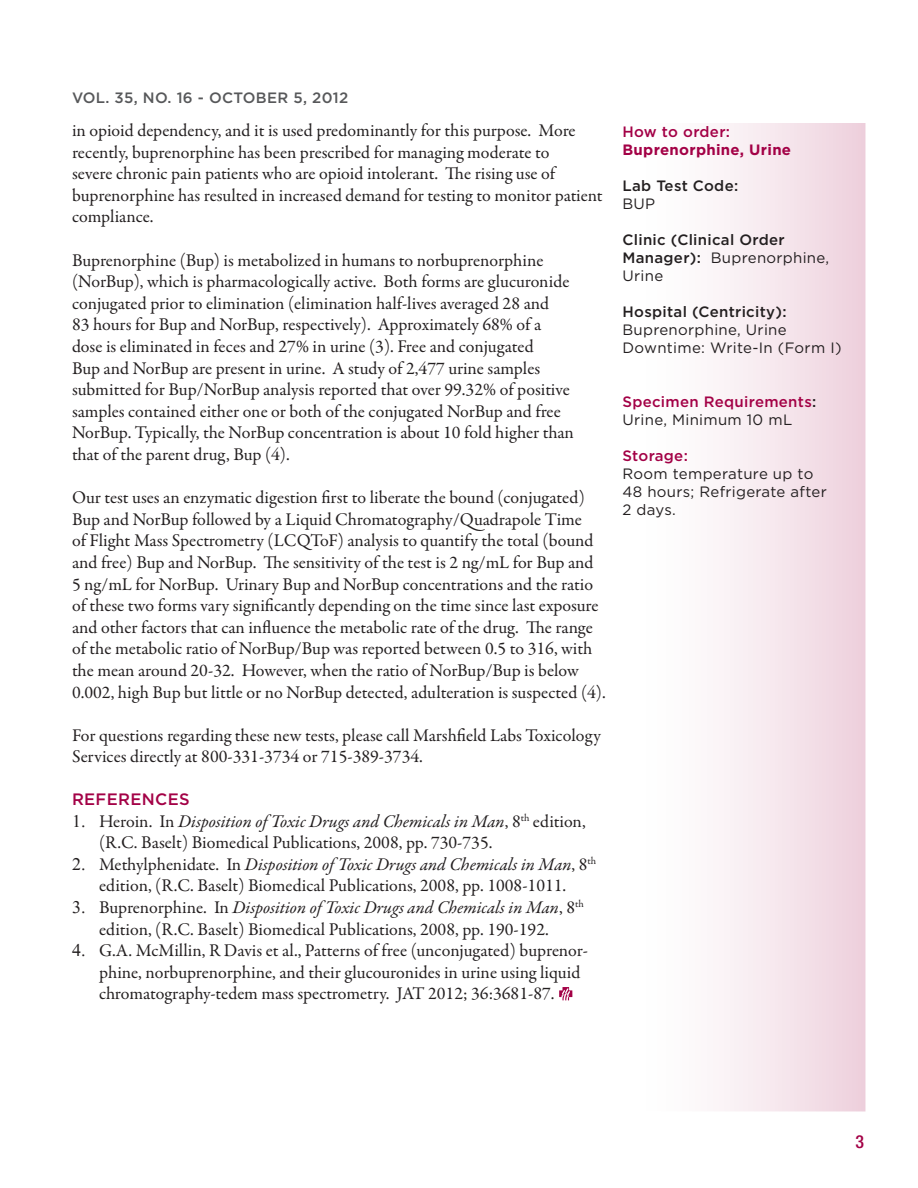
<style>
.page{position:relative;width:918px;height:1188px;background:#fff}
.page>*{position:absolute;margin:0;border:0;box-sizing:border-box;transform-origin:0 0}
.Default{font:18px/21.6px "Garamond Premr Pro";letter-spacing:-.005em;color:#231f20}
.List_Paragraph{font:18px/21.6px "Garamond Premr Pro";color:#231f20}
.t1{font:500 condensed 18px "Helvetica Neue LT";color:#a30146}
.Subtitle{font:500 16.5px "Gotham";letter-spacing:.02em;color:#a30146}
.t2{font:500 15px/18px "Gotham";letter-spacing:.02em;color:#231f20}
.t3{font:15px "Gotham";letter-spacing:.02em;color:#231f20}
.Subtitle-2{font:500 15px "Gotham";letter-spacing:.02em;color:#a30146}
.t4{font:500 15px "Gotham";letter-spacing:.02em;color:#57585a}
.t5{font:700 15px "Gotham";letter-spacing:.02em;color:#a30146}
.s1{font-style:italic}
.s2{font-weight:400}
.s3{color:#231f20}
</style>
<div class="page">
<svg style="left:559px;top:987px;width:13px;height:13px"></svg>
<div style="left:622px;top:123px;width:244px;height:989px;background:linear-gradient(to right,#fff,#efd3df)"></div>
<p class="t4" style="left:72px;top:88px;width:278px">VOL. 35, NO. 16 - OCTOBER 5, 2012</p>
<p class="Default" style="left:72px;top:120px;width:532px">in opioid dependency, and it is used predominantly for this purpose. More recently, buprenorphine has been prescribed for managing moderate to<br>severe chronic pain patients who are opioid intolerant. The rising use of buprenorphine has resulted in increased demand for testing to monitor patient compliance.</p>
<p class="Default" style="left:72px;top:250px;width:499px">Buprenorphine (Bup) is metabolized in humans to norbuprenorphine (NorBup), which is pharmacologically active. Both forms are glucuronide conjugated prior to elimination (elimination half-lives averaged 28 and</p>
<p class="Default" style="left:72px;top:314px;width:471px">83 hours for Bup and NorBup, respectively). Approximately 68% of a</p>
<p class="Default" style="left:72px;top:336px;width:463px">dose is eliminated in feces and 27% in urine (3). Free and conjugated</p>
<p class="Default" style="left:72px;top:358px;width:503px">Bup and NorBup are present in urine. A study of 2,477 urine samples submitted for Bup/NorBup analysis reported that over 99.32% of positive samples contained either one or both of the conjugated NorBup and free NorBup. Typically, the NorBup concentration is about 10 fold higher than</p>
<p class="Default" style="left:72px;top:444px;width:219px">that of the parent drug, Bup (4).</p>
<p class="Default" style="left:72px;top:487px;width:535px">Our test uses an enzymatic digestion first to liberate the bound (conjugated)<br>Bup and NorBup followed by a Liquid Chromatography/Quadrapole Time<br>of Flight Mass Spectrometry (LCQToF) analysis to quantify the total (bound and free) Bup and NorBup. The sensitivity of the test is 2 ng/mL for Bup and 5 ng/mL for NorBup. Urinary Bup and NorBup concentrations and the ratio of these two forms vary significantly depending on the time since last exposure and other factors that can influence the metabolic rate of the drug. The range of the metabolic ratio of NorBup/Bup was reported between 0.5 to 316, with the mean around 20-32. However, when the ratio of NorBup/Bup is below 0.002, high Bup but little or no NorBup detected, adulteration is suspected (4).</p>
<p class="Default" style="left:72px;top:725px;width:530px">For questions regarding these new tests, please call Marshfield Labs Toxicology<br>Services directly at 800-331-3734 or 715-389-3734.</p>
<p class="Subtitle" style="left:72px;top:789px;width:119px">REFERENCES</p>
<p class="List_Paragraph" style="left:99px;top:811px;width:488px">Heroin. In <span class="s1">Disposition of Toxic Drugs and Chemicals in Man</span>, 8<sup>th</sup> edition, (R.C. Baselt) Biomedical Publications, 2008, pp. 730-735.</p>
<p class="List_Paragraph" style="left:99px;top:854px;width:499px">Methylphenidate. In <span class="s1">Disposition of Toxic Drugs and Chemicals in Man</span>, 8<sup>th </sup>edition, (R.C. Baselt) Biomedical Publications, 2008, pp. 1008-1011.</p>
<p class="List_Paragraph" style="left:72px;top:897px;width:513px;text-align:center">✓ Buprenorphine. In <span class="s1">Disposition of Toxic Drugs and Chemicals in Man</span>, 8<sup>th </sup>edition, (R.C. Baselt) Biomedical Publications, 2008, pp. 190-192.</p>
<p class="List_Paragraph" style="left:99px;top:940px;width:491px;text-indent:-27px">✔ G.A. McMillin, R Davis et al., Patterns of free (unconjugated) buprenor&shy;phine, norbuprenorphine, and their glucouronides in urine using liquid chromatography-tedem mass spectrometry. JAT 2012; 36:3681-87.</p>
<p class="Subtitle-2" style="left:622px;top:122px;width:109px">How to order:</p>
<p class="t5" style="left:622px;top:140px;width:170px">Buprenorphine, Urine</p>
<p class="t2" style="left:622px;top:176px;width:117px">Lab Test Code:</p>
<p class="t3" style="left:622px;top:194px;width:34px">BUP</p>
<p class="t2" style="left:622px;top:230px;width:208px">Clinic (Clinical Order<br>Manager): <span class="s2">Buprenorphine,<br>Urine</span></p>
<p class="t2" style="left:622px;top:302px;width:166px">Hospital (Centricity):<br><span class="s2">Buprenorphine, Urine</span></p>
<p class="t3" style="left:622px;top:338px;width:221px">Downtime: Write-In (Form I)</p>
<p class="Subtitle-2" style="left:622px;top:392px;width:195px">Specimen Requirements<span class="s3">:</span></p>
<p class="t3" style="left:622px;top:410px;width:171px">Urine, Minimum 10 mL</p>
<p class="Subtitle-2" style="left:622px;top:446px;width:67px">Storage:</p>
<p class="t3" style="left:622px;top:464px;width:192px">Room temperature up to</p>
<p class="t3" style="left:622px;top:482px;width:206px">48 hours; Refrigerate after</p>
<p class="t3" style="left:622px;top:500px;width:55px">2 days.</p>
<p class="t1" style="left:855px;top:1131px;width:10px">3</p>
</div>
